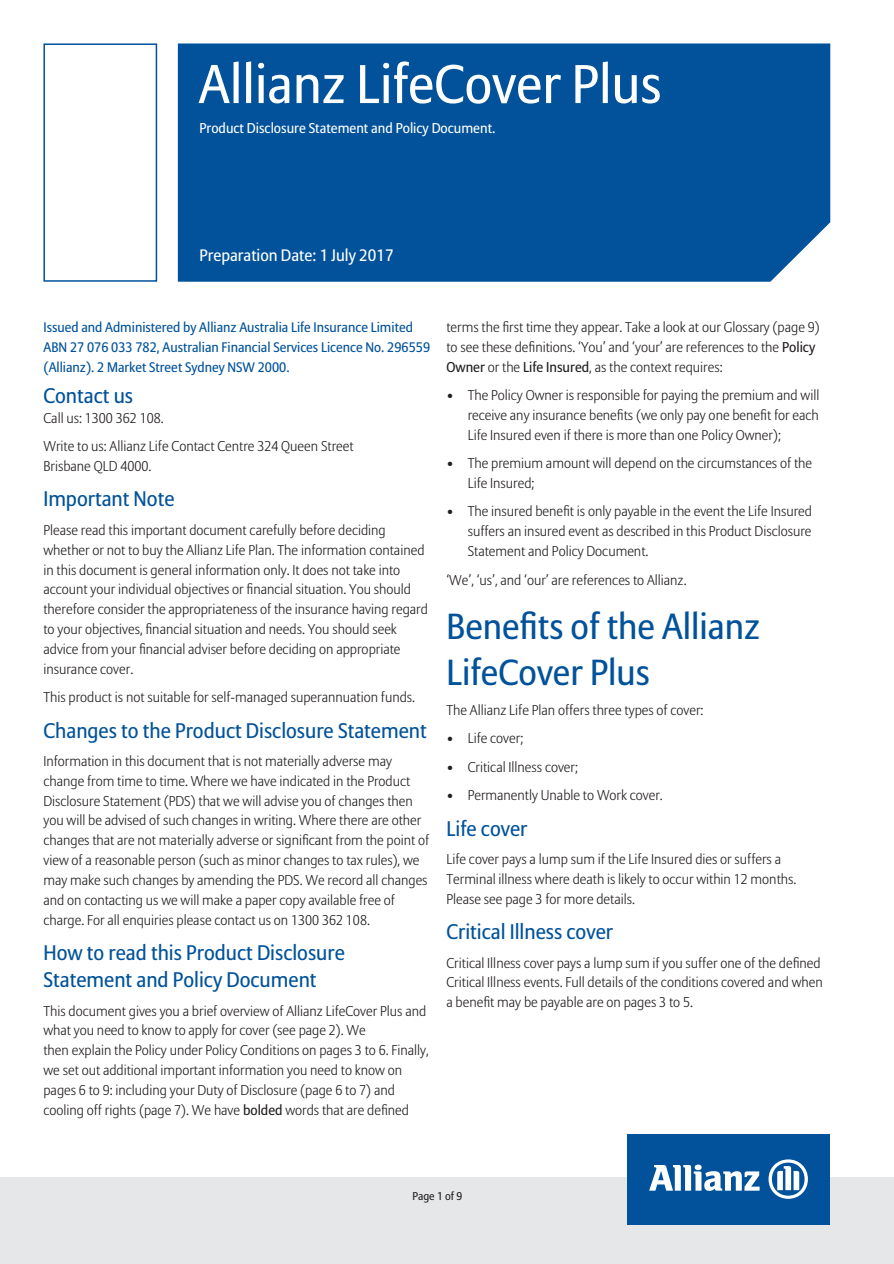
<style>
.page{position:relative;width:894px;height:1264px;background:#fff}
.page>*{position:absolute;margin:0;border:0;box-sizing:border-box;transform-origin:0 0}
.t1{font:54px "Allianz Sans";color:#fff}
.t2{font:36px/45.8px "Allianz Sans";color:#01529a}
.t3{font:21px/27px "Allianz Sans";color:#01529a}
.t4{font:16.5px "Allianz Sans";color:#fff}
.t5{font:300 14.1px/19.8px "Allianz Sans";color:#231f20}
.t6{font:14.1px "Allianz Sans";color:#fff}
.t7{font:13.65px/19.8px "Allianz Sans";color:#01529a}
.t8{font:11.25px "Allianz Sans";color:#231f20}
.s1{font-weight:400}
</style>
<div class="page">
<div style="left:1px;top:1177px;width:893px;height:86px;background:#e6e7e9"></div>
<div style="left:627px;top:1134px;width:203px;height:90px;background:#01529a"></div>
<svg style="left:649px;top:1164px;width:110px;height:26px"></svg>
<svg style="left:768px;top:1159px;width:40px;height:39px"></svg>
<div style="left:43px;top:43px;width:114px;height:239px;border:2px solid #01529a"></div>
<div style="left:177px;top:43px;width:654px;height:239px;background:#01529a"></div>
<h1 class="t1" style="left:199px;top:52px;width:464px">Allianz LifeCover Plus</h1>
<p class="t6" style="left:199px;top:120px;width:298px">Product Disclosure Statement and Policy Document.</p>
<p class="t4" style="left:199px;top:245px;width:196px">Preparation Date: 1 July 2017</p>
<p class="t7" style="left:43px;top:318px;width:388px">Issued and Administered by Allianz Australia Life Insurance Limited<br>ABN 27 076 033 782, Australian Financial Services Licence No. 296559 (Allianz). 2 Market Street Sydney NSW 2000.</p>
<h3 class="t3" style="left:43px;top:383px;width:91px">Contact us</h3>
<p class="t5" style="left:43px;top:404px;width:312px;line-height:28.3px">Call us: 1300 362 108.<br>Write to us: Allianz Life Contact Centre 324 Queen Street</p>
<p class="t5" style="left:43px;top:457px;width:109px">Brisbane QLD 4000.</p>
<h3 class="t3" style="left:43px;top:486px;width:133px">Important Note</h3>
<p class="t5" style="left:43px;top:520px;width:386px">Please read this important document carefully before deciding whether or not to buy the Allianz Life Plan. The information contained in this document is general information only. It does not take into account your individual objectives or financial situation. You should therefore consider the appropriateness of the insurance having regard to your objectives, financial situation and needs. You should seek advice from your financial adviser before deciding on appropriate insurance cover.</p>
<p class="t5" style="left:43px;top:687px;width:373px">This product is not suitable for self-managed superannuation funds.</p>
<h3 class="t3" style="left:43px;top:717px;width:385px">Changes to the Product Disclosure Statement</h3>
<p class="t5" style="left:43px;top:751px;width:387px">Information in this document that is not materially adverse may change from time to time. Where we have indicated in the Product Disclosure Statement (PDS) that we will advise you of changes then you will be advised of such changes in writing. Where there are other changes that are not materially adverse or significant from the point of view of a reasonable person (such as minor changes to tax rules), we may make such changes by amending the PDS. We record all changes and on contacting us we will make a paper copy available free of charge. For all enquiries please contact us on 1300 362 108.</p>
<h3 class="t3" style="left:43px;top:940px;width:303px">How to read this Product Disclosure<br>Statement and Policy Document</h3>
<p class="t5" style="left:43px;top:1001px;width:387px">This document gives you a brief overview of Allianz LifeCover Plus and what you need to know to apply for cover (see page 2). We<br>then explain the Policy under Policy Conditions on pages 3 to 6. Finally, we set out additional important information you need to know on pages 6 to 9: including your Duty of Disclosure (page 6 to 7) and cooling off rights (page 7). We have <span class="s1">bolded</span> words that are defined</p>
<p class="t5" style="left:446px;top:318px;width:375px">terms the first time they appear. Take a look at our Glossary (page 9) to see these definitions. ‘You’ and ‘your’ are references to the <span class="s1">Policy<br>Owner</span> or the <span class="s1">Life Insured</span>, as the context requires:</p>
<p class="t5" style="left:468px;top:386px;width:353px;text-align:justify;text-indent:-21px">• The Policy Owner is responsible for paying the premium and will receive any insurance benefits (we only pay one benefit for each Life Insured even if there is more than one Policy Owner);</p>
<p class="t5" style="left:468px;top:454px;width:346px;text-indent:-21px">• The premium amount will depend on the circumstances of the<br>Life Insured;</p>
<p class="t5" style="left:468px;top:502px;width:346px;text-align:justify;text-indent:-21px">• The insured benefit is only payable in the event the Life Insured suffers an insured event as described in this Product Disclosure Statement and Policy Document.</p>
<p class="t5" style="left:446px;top:570px;width:242px">‘We’, ‘us’, and ‘our’ are references to Allianz.</p>
<h2 class="t2" style="left:446px;top:605px;width:315px">Benefits of the Allianz<br>LifeCover Plus</h2>
<p class="t5" style="left:446px;top:700px;width:259px">The Allianz Life Plan offers three types of cover:</p>
<p class="t5" style="left:446px;top:729px;width:78px">• Life cover;</p>
<p class="t5" style="left:446px;top:757px;width:133px">• Critical Illness cover;</p>
<p class="t5" style="left:446px;top:786px;width:218px">• Permanently Unable to Work cover.</p>
<h3 class="t3" style="left:446px;top:815px;width:83px">Life cover</h3>
<p class="t5" style="left:446px;top:849px;width:351px">Life cover pays a lump sum if the Life Insured dies or suffers a<br>Terminal illness where death is likely to occur within 12 months.<br>Please see page 3 for more details.</p>
<h3 class="t3" style="left:446px;top:919px;width:168px">Critical Illness cover</h3>
<p class="t5" style="left:446px;top:953px;width:378px">Critical Illness cover pays a lump sum if you suffer one of the defined<br>Critical Illness events. Full details of the conditions covered and when a benefit may be payable are on pages 3 to 5.</p>
<p class="t8" style="left:412px;top:1189px;width:51px">Page 1 of 9</p>
</div>
